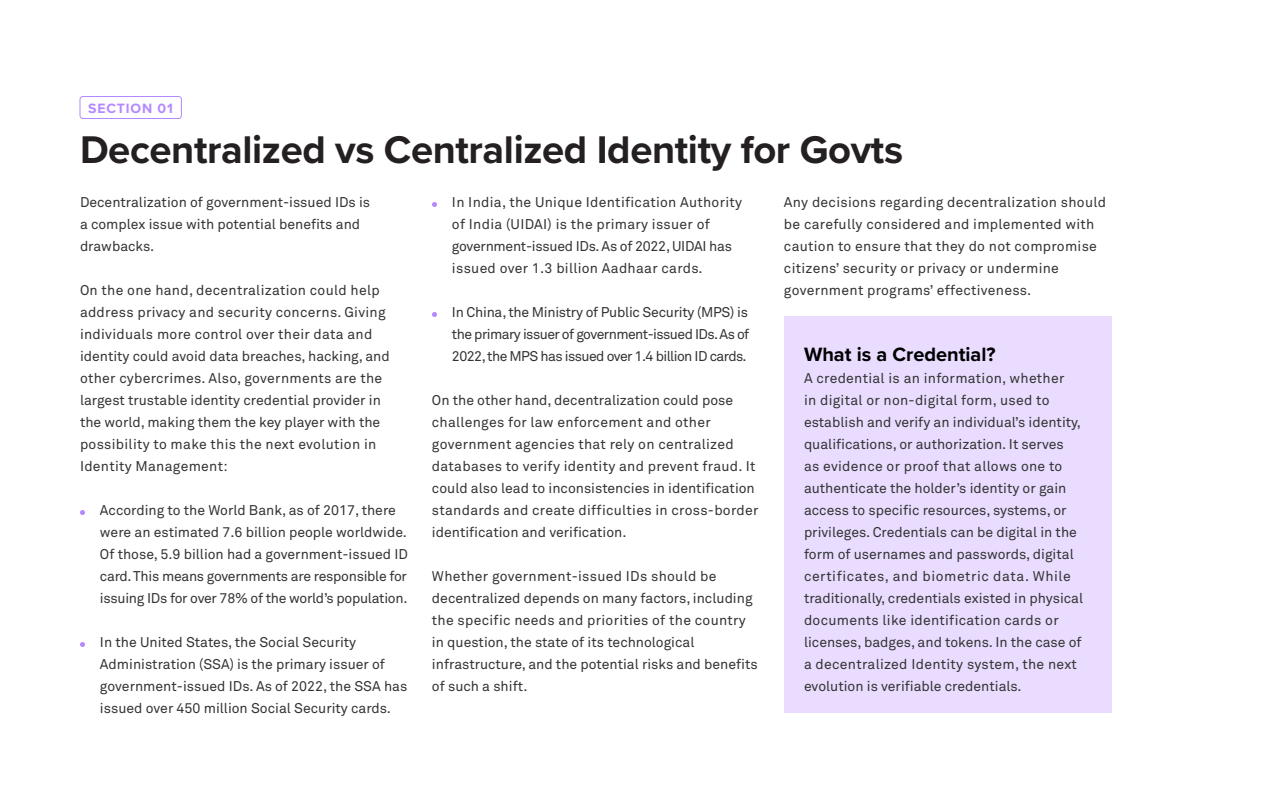
<style>
.page{position:relative;width:1280px;height:800px;background:#fff}
.page>*{position:absolute;margin:0;border:0;box-sizing:border-box;transform-origin:0 0}
.t1{font:700 40px "Proxima Nova";letter-spacing:-.01em;color:#241f21}
.t2{font:700 20px "Proxima Nova";color:#000}
.t3{font:14px/22px "Wipro Akkurat";color:#333}
.t4{font:14px/22px "Wipro Akkurat";letter-spacing:.02em;color:#333}
.t5{font:700 14px "Proxima Nova";letter-spacing:.06em;color:#b489ff}
</style>
<div class="page">
<div style="left:784px;top:317px;width:328px;height:396px;background:#e9dcff"></div>
<svg style="left:80px;top:510px;width:5px;height:5px"></svg>
<svg style="left:80px;top:642px;width:5px;height:5px"></svg>
<svg style="left:432px;top:202px;width:5px;height:5px"></svg>
<svg style="left:432px;top:312px;width:5px;height:5px"></svg>
<div style="left:80px;top:96px;width:102px;height:23px;border:1px solid #b489ff;border-radius:3px"></div>
<p class="t5" style="left:88px;top:98px;width:86px">SECTION 01</p>
<h1 class="t1" style="left:80px;top:120px;width:825px">Decentralized vs Centralized Identity for Govts</h1>
<p class="t3" style="left:80px;top:191px;width:292px">Decentralization of government-issued IDs is a complex issue with potential benefits and drawbacks.</p>
<p class="t4" style="left:80px;top:279px;width:311px">On the one hand, decentralization could help address privacy and security concerns. Giving individuals more control over their data and identity could avoid data breaches, hacking, and other cybercrimes. Also, governments are the largest trustable identity credential provider in the world, making them the key player with the possibility to make this the next evolution in Identity Management:</p>
<p class="t3" style="left:100px;top:499px;width:309px">According to the World Bank, as of 2017, there were an estimated 7.6 billion people worldwide.<br>Of those, 5.9 billion had a government-issued ID card. This means governments are responsible for issuing IDs for over 78% of the world’s population.</p>
<p class="t3" style="left:100px;top:631px;width:309px">In the United States, the Social Security Administration (SSA) is the primary issuer of government-issued IDs. As of 2022, the SSA has issued over 450 million Social Security cards.</p>
<p class="t4" style="left:452px;top:191px;width:292px">In India, the Unique Identification Authority of India (UIDAI) is the primary issuer of government-issued IDs. As of 2022, UIDAI has issued over 1.3 billion Aadhaar cards.</p>
<p class="t3" style="left:452px;top:301px;width:299px;text-align:justify">In China, the Ministry of Public Security (MPS) is the primary issuer of government-issued IDs. As of 2022, the MPS has issued over 1.4 billion ID cards.</p>
<p class="t3" style="left:432px;top:389px;width:328px">On the other hand, decentralization could pose challenges for law enforcement and other government agencies that rely on centralized databases to verify identity and prevent fraud. It could also lead to inconsistencies in identification standards and create difficulties in cross-border identification and verification.</p>
<p class="t3" style="left:432px;top:565px;width:327px">Whether government-issued IDs should be decentralized depends on many factors, including the specific needs and priorities of the country in question, the state of its technological infrastructure, and the potential risks and benefits of such a shift.</p>
<p class="t4" style="left:784px;top:191px;width:324px">Any decisions regarding decentralization should be carefully considered and implemented with caution to ensure that they do not compromise citizens’ security or privacy or undermine government programs’ effectiveness.</p>
<h2 class="t2" style="left:804px;top:339px;width:193px">What is a Credential?</h2>
<p class="t3" style="left:804px;top:367px;width:281px">A credential is an information, whether<br>in digital or non-digital form, used to establish and verify an individual’s identity, qualifications, or authorization. It serves<br>as evidence or proof that allows one to authenticate the holder’s identity or gain access to specific resources, systems, or privileges. Credentials can be digital in the form of usernames and passwords, digital certificates, and biometric data. While traditionally, credentials existed in physical documents like identification cards or licenses, badges, and tokens. In the case of a decentralized Identity system, the next evolution is verifiable credentials.</p>
</div>
